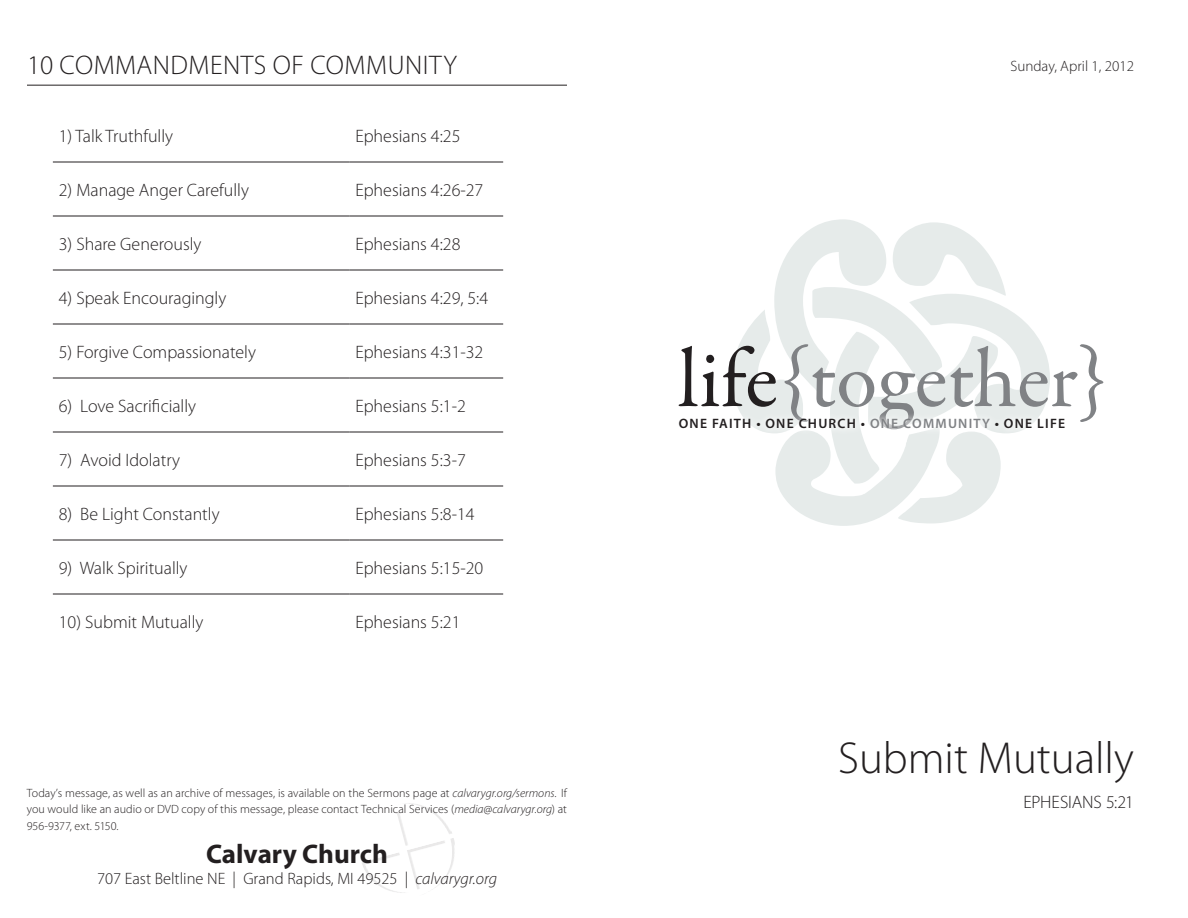
<style>
.page{position:relative;width:1188px;height:918px;background:#fff}
.page>*{position:absolute;margin:0;border:0;box-sizing:border-box;transform-origin:0 0}
.t1{font:300 45px "Myriad Pro";color:#231f20}
.t2{font:300 27px "Myriad Pro";letter-spacing:.02em;color:#231f20}
.t3{font:700 27px "Myriad Pro";color:#231f20}
.t4{font:300 18px "Myriad Pro";color:#231f20}
.t5{font:300 16.5px "Myriad Pro";color:#231f20}
.t6{font:300 15px "Myriad Pro";color:#231f20}
.t7{font:600 13.65px "Myriad Pro";letter-spacing:.09em;color:#231f20}
.t8{font:300 12px/16.5px "Myriad Pro";letter-spacing:.005em;color:#231f20;text-align:justify}
.s1{font-style:italic}
.s2{color:#808285}
</style>
<div class="page">
<svg style="left:738px;top:219px;width:304px;height:307px"></svg>
<svg style="left:784px;top:344px;width:319px;height:78px"></svg>
<svg style="left:679px;top:346px;width:97px;height:61px"></svg>
<svg style="left:738px;top:411px;width:332px;height:23px"></svg>
<hr style="left:27px;top:85px;width:540px;height:1px;background:#231f20">
<hr style="left:53px;top:162px;width:296px;height:1px;background:#231f20">
<hr style="left:349px;top:162px;width:154px;height:1px;background:#231f20">
<hr style="left:53px;top:216px;width:296px;height:1px;background:#231f20">
<hr style="left:349px;top:216px;width:154px;height:1px;background:#231f20">
<hr style="left:53px;top:270px;width:296px;height:1px;background:#231f20">
<hr style="left:349px;top:270px;width:154px;height:1px;background:#231f20">
<hr style="left:53px;top:324px;width:296px;height:1px;background:#231f20">
<hr style="left:349px;top:324px;width:154px;height:1px;background:#231f20">
<hr style="left:53px;top:378px;width:296px;height:1px;background:#231f20">
<hr style="left:349px;top:378px;width:154px;height:1px;background:#231f20">
<hr style="left:53px;top:432px;width:296px;height:1px;background:#231f20">
<hr style="left:349px;top:432px;width:154px;height:1px;background:#231f20">
<hr style="left:53px;top:486px;width:296px;height:1px;background:#231f20">
<hr style="left:349px;top:486px;width:154px;height:1px;background:#231f20">
<hr style="left:53px;top:540px;width:296px;height:1px;background:#231f20">
<hr style="left:349px;top:540px;width:154px;height:1px;background:#231f20">
<hr style="left:53px;top:594px;width:296px;height:1px;background:#231f20">
<hr style="left:349px;top:594px;width:154px;height:1px;background:#231f20">
<h2 class="t2" style="left:27px;top:50px;width:87px">10 Comma</h2>
<h2 class="t2" style="left:153px;top:50px;width:36px">ndme</h2>
<h2 class="t2" style="left:223px;top:50px;width:235px">nts of Comm unity</h2>
<p class="t4" style="left:59px;top:126px;width:116px">1) Talk Truthfully</p>
<p class="t4" style="left:355px;top:126px;width:107px">Ephesians 4:25</p>
<p class="t4" style="left:59px;top:180px;width:192px">2) Manage Anger Carefully</p>
<p class="t4" style="left:355px;top:180px;width:130px">Ephesians 4:26-27</p>
<p class="t4" style="left:59px;top:234px;width:144px">3) Share Generously</p>
<p class="t4" style="left:355px;top:234px;width:107px">Ephesians 4:28</p>
<p class="t4" style="left:59px;top:288px;width:169px">4) Speak Encouragingly</p>
<p class="t4" style="left:355px;top:288px;width:134px">Ephesians 4:29, 5:4</p>
<p class="t4" style="left:59px;top:342px;width:199px">5) Forgive Compassionately</p>
<p class="t4" style="left:355px;top:342px;width:130px">Ephesians 4:31-32</p>
<p class="t4" style="left:59px;top:396px;width:139px">6) Love Sacrificially</p>
<p class="t4" style="left:355px;top:396px;width:112px">Ephesians 5:1-2</p>
<p class="t4" style="left:59px;top:450px;width:123px">7) Avoid Idolatry</p>
<p class="t4" style="left:355px;top:450px;width:112px">Ephesians 5:3-7</p>
<p class="t4" style="left:59px;top:504px;width:162px">8) Be Light Constantly</p>
<p class="t4" style="left:355px;top:504px;width:121px">Ephesians 5:8-14</p>
<p class="t4" style="left:59px;top:558px;width:130px">9) Walk Spiritually</p>
<p class="t4" style="left:355px;top:558px;width:130px">Ephesians 5:15-20</p>
<p class="t4" style="left:59px;top:612px;width:146px">10) Submit Mutually</p>
<p class="t4" style="left:355px;top:612px;width:107px">Ephesians 5:21</p>
<p class="t8" style="left:27px;top:785px;width:542px">Today’s message, as well as an archive of messages, is available on the Sermons page at <span class="s1">calvarygr.org/sermons</span>. If you would like an audio or DVD copy of this message, please contact Technical Services (<span class="s1">media@calvarygr.org</span>) at 956-9377, ext. 5150.</p>
<h2 class="t3" style="left:206px;top:836px;width:183px">Calvary Church</h2>
<p class="t5" style="left:97px;top:870px;width:401px">707 East Beltline N E | Grand Rapids, MI 49525 | <span class="s1">calvarygr.org</span></p>
<p class="t6" style="left:1010px;top:58px;width:125px">Sunday, April 1, 2012</p>
<p class="t7" style="left:679px;top:415px;width:388px">ONE FAITH • ONE CHURCH • <span class="s2">ONE COMMUNITY</span> • ONE LIFE</p>
<h1 class="t1" style="left:838px;top:733px;width:297px">Submit Mutually</h1>
<p class="t4" style="left:1023px;top:792px;width:112px">Ephesians 5:21</p>
</div>
